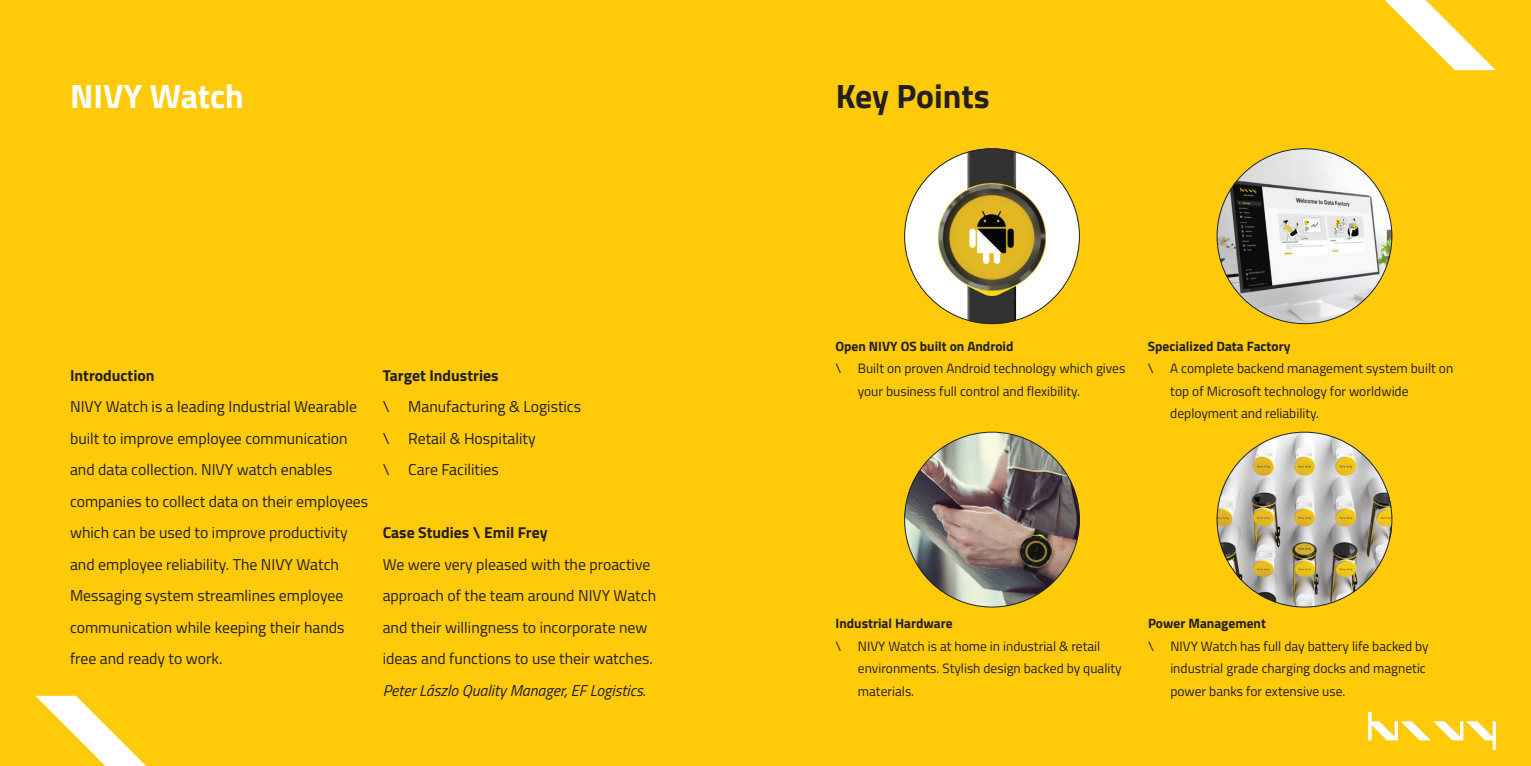
<style>
.page{position:relative;width:1531px;height:766px;background:#fff}
.page>*{position:absolute;margin:0;border:0;box-sizing:border-box;transform-origin:0 0}
.t1{font:700 33.75px "Titillium Web";color:#fff}
.t2{font:700 33.75px "Titillium Web";color:#231f20}
.t3{font:15.75px/31.5px "Titillium Web";color:#231f20}
.t4{font:700 15.75px "Titillium Web";color:#231f20}
.t5{font:italic 15.75px "Titillium Web";color:#231f20}
.t6{font:13.5px/22.5px "Titillium Web";color:#231f20}
.t7{font:700 13.5px "Titillium Web";color:#231f20}
</style>
<div class="page">
<div style="left:0;top:0;width:1531px;height:765px;background:#feca0a"></div>
<svg style="left:35px;top:695px;width:110px;height:70px"></svg>
<svg style="left:1385px;top:0;width:111px;height:70px"></svg>
<svg style="left:1368px;top:712px;width:128px;height:37px"></svg>
<img style="left:904px;top:148px;width:176px;height:176px;border-radius:88px">
<img style="left:904px;top:431px;width:176px;height:176px;border-radius:88px">
<img style="left:1217px;top:148px;width:175px;height:176px;border-radius:88px">
<img style="left:1217px;top:431px;width:175px;height:176px;border-radius:88px">
<h1 class="t1" style="left:70px;top:71px;width:175px">NIVY Watch</h1>
<p class="t4" style="left:70px;top:363px;width:86px">Introduction</p>
<p class="t3" style="left:70px;top:390px;width:300px">NIVY Watch is a leading Industrial Wearable built to improve employee communication and data collection. NIVY watch enables companies to collect data on their employees which can be used to improve productivity and employee reliability. The NIVY Watch Messaging system streamlines employee communication while keeping their hands free and ready to work.</p>
<p class="t4" style="left:383px;top:363px;width:117px">Target Industries</p>
<p class="t3" style="left:383px;top:390px;width:200px">\ Manufacturing &amp; Logistics \ Retail &amp; Hospitality<br>\ Care Facilities</p>
<p class="t4" style="left:383px;top:520px;width:166px">Case Studies \ Emil Frey</p>
<p class="t3" style="left:383px;top:547px;width:275px">We were very pleased with the proactive approach of the team around NIVY Watch and their willingness to incorporate new ideas and functions to use their watches.</p>
<p class="t5" style="left:383px;top:678px;width:264px">Peter Lászlo Quality Manager, EF Logistics.</p>
<h1 class="t2" style="left:836px;top:71px;width:156px">Key Points</h1>
<p class="t7" style="left:835px;top:335px;width:179px">Open NIVY OS built on Android</p>
<p class="t6" style="left:858px;top:356px;width:269px;text-indent:-22px">\ Built on proven Android technology which gives your business full control and flexibility.</p>
<p class="t7" style="left:1148px;top:335px;width:144px">Specialized Data Factory</p>
<p class="t6" style="left:1170px;top:356px;width:284px;text-indent:-22px">\ A complete backend management system built on top of Microsoft technology for worldwide deployment and reliability.</p>
<p class="t7" style="left:835px;top:613px;width:119px">Industrial Hardware</p>
<p class="t6" style="left:858px;top:634px;width:265px;text-indent:-22px">\ NIVY Watch is at home in industrial &amp; retail environments. Stylish design backed by quality materials.</p>
<p class="t7" style="left:1148px;top:613px;width:119px">Power Management</p>
<p class="t6" style="left:1170px;top:634px;width:260px;text-indent:-22px">\ NIVY Watch has full day battery life backed by industrial grade charging docks and magnetic power banks for extensive use.</p>
</div>
